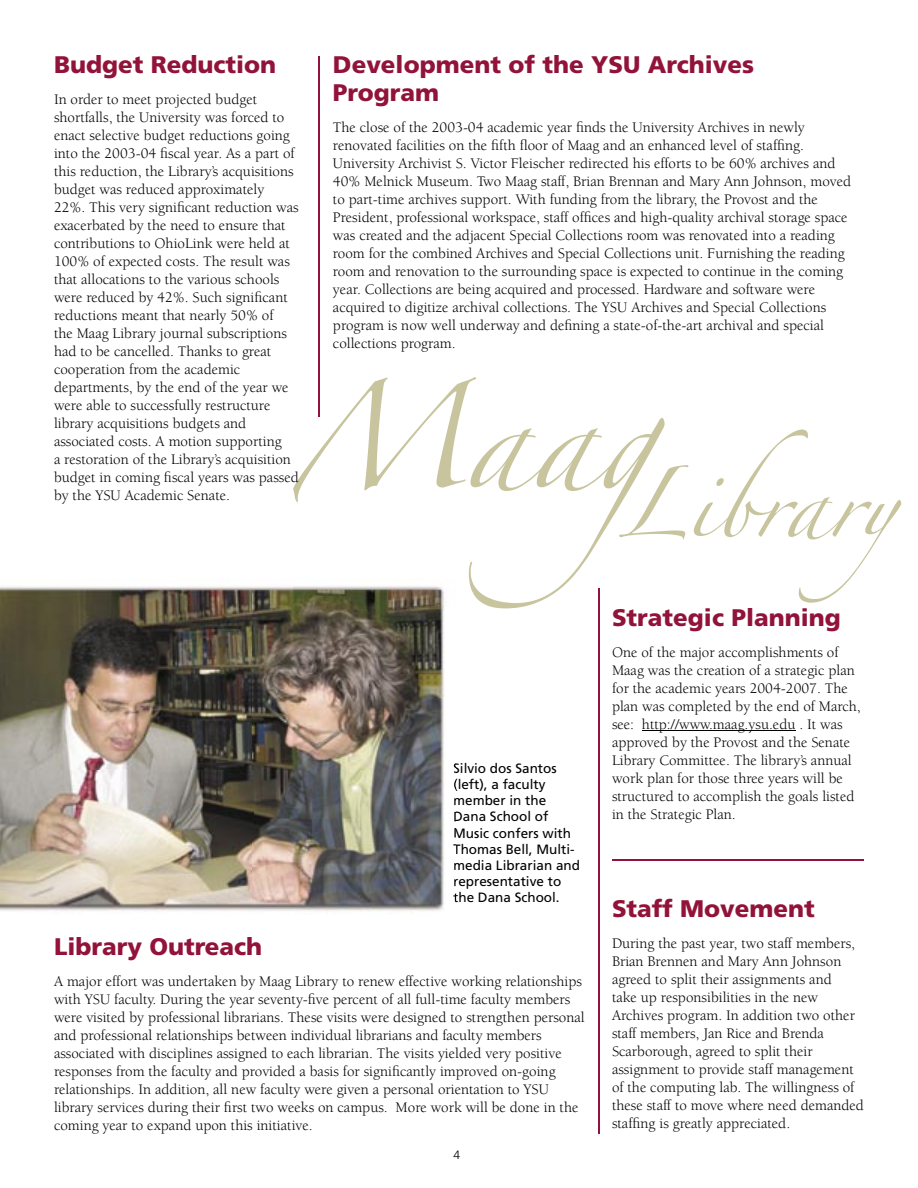
<style>
.page{position:relative;width:918px;height:1188px;background:#fff}
.page>*{position:absolute;margin:0;border:0;box-sizing:border-box;transform-origin:0 0}
.t1{font:93px "Zapfino";color:#c8c59e}
.t2{font:63px "Zapfino";color:#c8c59e}
.t3{font:900 24px/28.8px "Frutiger";color:#92133a}
.t4{font:15px/18px "Berkeley";color:#000}
.t5{font:13.5px/16.2px "Frutiger";color:#000}
.t6{font:300 12px "Frutiger";color:#000}
</style>
<div class="page">
<hr style="left:642px;top:730px;width:153px;height:1px;background:#000">
<hr style="left:598px;top:588px;width:1px;height:546px;background:#92133a">
<hr style="left:319px;top:56px;width:1px;height:361px;background:#92133a">
<img style="left:0;top:586px;width:455px;height:326px">
<img style="left:293px;top:586px;width:162px;height:22px">
<svg style="left:454px;top:779px;width:1px;height:26px"></svg>
<svg style="left:453px;top:844px;width:2px;height:26px"></svg>
<svg style="left:453px;top:876px;width:2px;height:26px"></svg>
<hr style="left:612px;top:860px;width:252px;height:1px;background:#92133a">
<h3 class="t3" style="left:333px;top:49px;width:423px">Development of the YSU Archives<br>Program</h3>
<p class="t4" style="left:333px;top:119px;width:520px">The close of the 2003-04 academic year finds the University Archives in newly renovated facilities on the fifth floor of Maag and an enhanced level of staffing.<br>University Archivist S. Victor Fleischer redirected his efforts to be 60% archives and 40% Melnick Museum. Two Maag staff, Brian Brennan and Mary Ann Johnson, moved to part-time archives support. With funding from the library, the Provost and the President, professional workspace, staff offices and high-quality archival storage space was created and the adjacent Special Collections room was renovated into a reading room for the combined Archives and Special Collections unit. Furnishing the reading room and renovation to the surrounding space is expected to continue in the coming year. Collections are being acquired and processed. Hardware and software were acquired to digitize archival collections. The YSU Archives and Special Collections program is now well underway and defining a state-of-the-art archival and special collections program.</p>
<h3 class="t3" style="left:54px;top:49px;width:224px">Budget Reduction</h3>
<p class="t4" style="left:54px;top:90px;width:246px">In order to meet projected budget shortfalls, the University was forced to enact selective budget reductions going into the 2003-04 fiscal year. As a part of this reduction, the Library’s acquisitions budget was reduced approximately 22%. This very significant reduction was exacerbated by the need to ensure that contributions to OhioLink were held at 100% of expected costs. The result was that allocations to the various schools were reduced by 42%. Such significant reductions meant that nearly 50% of<br>the Maag Library journal subscriptions had to be cancelled. Thanks to great cooperation from the academic departments, by the end of the year we were able to successfully restructure library acquisitions budgets and associated costs. A motion supporting<br>a restoration of the Library’s acquisition budget in coming fiscal years was passed by the YSU Academic Senate.</p>
<h1 class="t1" style="left:290px;top:399px;width:504px">Maag</h1>
<h2 class="t2" style="left:617px;top:477px;width:347px">Library</h2>
<h3 class="t3" style="left:612px;top:603px;width:230px">Strategic Planning</h3>
<p class="t4" style="left:612px;top:644px;width:250px">One of the major accomplishments of Maag was the creation of a strategic plan for the academic years 2004-2007. The plan was completed by the end of March, see: http://www.maag.ysu.edu . It was approved by the Provost and the Senate Library Committee. The library’s annual work plan for those three years will be structured to accomplish the goals listed in the Strategic Plan.</p>
<p class="t5" style="left:453px;top:760px;width:128px">Silvio dos Santos (left), a faculty member in the<br>Dana School of<br>Music confers with<br>Thomas Bell, Multi&shy;media Librarian and representative to the Dana School.</p>
<h3 class="t3" style="left:612px;top:894px;width:204px">Staff Movement</h3>
<p class="t4" style="left:612px;top:935px;width:254px">During the past year, two staff members, Brian Brennen and Mary Ann Johnson agreed to split their assignments and<br>take up responsibilities in the new Archives program. In addition two other staff members, Jan Rice and Brenda Scarborough, agreed to split their assignment to provide staff management of the computing lab. The willingness of these staff to move where need demanded staffing is greatly appreciated.</p>
<h3 class="t3" style="left:54px;top:932px;width:210px">Library Outreach</h3>
<p class="t4" style="left:54px;top:972px;width:532px">A major effort was undertaken by Maag Library to renew effective working relationships with YSU faculty. During the year seventy-five percent of all full-time faculty members were visited by professional librarians. These visits were designed to strengthen personal and professional relationships between individual librarians and faculty members associated with disciplines assigned to each librarian. The visits yielded very positive responses from the faculty and provided a basis for significantly improved on-going relationships. In addition, all new faculty were given a personal orientation to YSU library services during their first two weeks on campus. More work will be done in the coming year to expand upon this initiative.</p>
<p class="t6" style="left:454px;top:1148px;width:8px">4</p>
</div>
